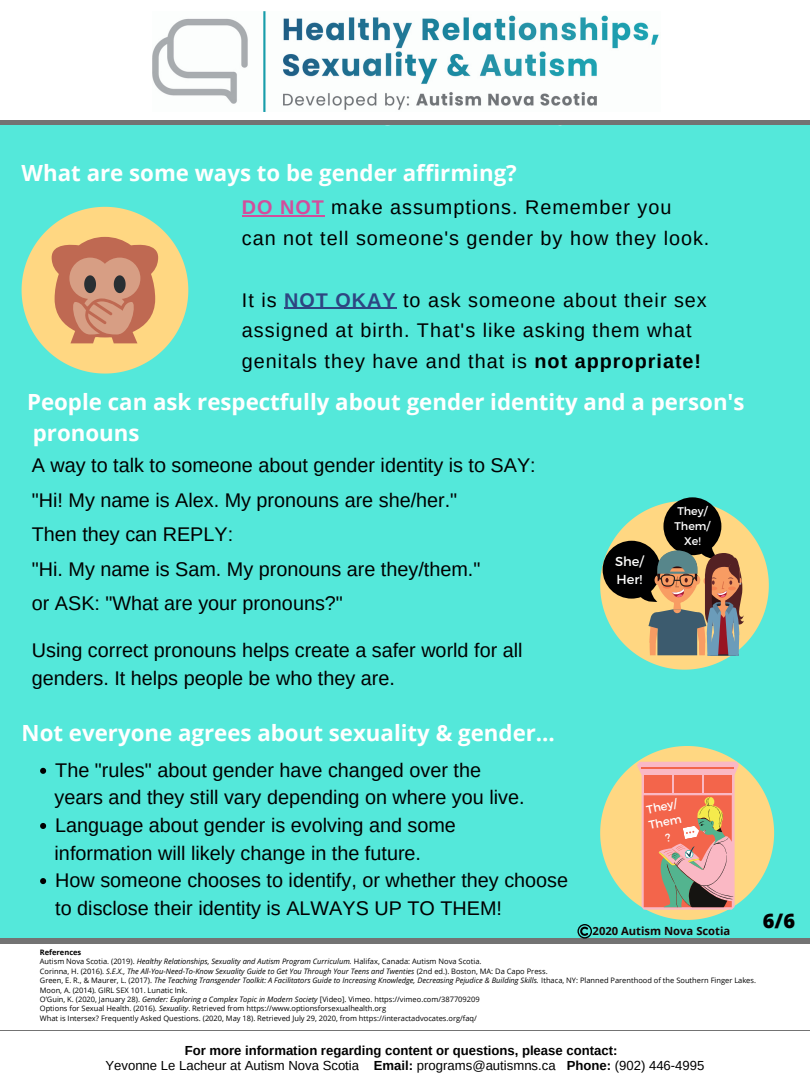
<style>
.page{position:relative;width:810px;height:1080px;background:#54e8da}
.page>*{position:absolute;margin:0;border:0;box-sizing:border-box;transform-origin:0 0}
.t1{font:700 22.31px "Open Sans";color:#fff}
.t2{font:700 22.25px/30.5px "Open Sans";color:#fff}
.t3{font:800 20px "Open Sans";color:#000}
.t4{font:19.81px/34.6px "Arimo";color:#000}
.t5{font:19.81px/30.8px "Arimo";letter-spacing:.05em;color:#000}
.t6{font:700 13.12px/15.5px "Arimo";color:#000;text-align:center}
.t7{font:13px/17.9px "Montserrat";color:#fff}
.t8{font:11.5px/15.9px "Montserrat";color:#fff;text-align:center}
.t9{font:700 11.25px "Open Sans";color:#170505}
.t10{font:11.12px/15.4px "Montserrat";color:#fff;text-align:center}
.t11{font:7.5px/9.4px "Open Sans";color:#000}
.s1{font-weight:700;color:#d34d9c}
.s2{font-weight:700;color:#2e4682}
.s3{font-weight:700}
.s4{font-style:italic}
.s5{font-weight:400}
</style>
<div class="page">
<svg style="left:40px;top:768px;width:6px;height:6px"></svg>
<svg style="left:40px;top:823px;width:6px;height:6px"></svg>
<svg style="left:40px;top:878px;width:6px;height:6px"></svg>
<svg style="left:22px;top:207px;width:166px;height:167px"></svg>
<div style="left:0;top:939px;width:810px;height:105px;background:#737373"></div>
<div style="left:0;top:944px;width:810px;height:93px;background:#fff"></div>
<hr style="left:242px;top:215px;width:83px;height:2px;background:#d34d9c">
<hr style="left:284px;top:308px;width:113px;height:1px;background:#2e4682">
<svg style="left:600px;top:497px;width:169px;height:173px"></svg>
<svg style="left:600px;top:746px;width:174px;height:174px"></svg>
<div style="left:0;top:0;width:810px;height:125px;background:#737373"></div>
<div style="left:0;top:0;width:810px;height:120px;background:#fff"></div>
<img style="left:153px;top:11px;width:506px;height:100px">
<div style="left:0;top:1032px;width:810px;height:48px;background:#fff"></div>
<svg style="left:577px;top:924px;width:15px;height:15px"></svg>
<h2 class="t2" style="left:22px;top:157px;width:497px">What are some ways to be gender affirming?</h2>
<h3 class="t5" style="left:242px;top:192px;width:469px"><span class="s1">DO NOT</span> make assumptions. Remember you can not tell someone's gender by how they look.</h3>
<h3 class="t5" style="left:242px;top:284px;width:466px">It is <span class="s2">NOT OKAY</span> to ask someone about their sex assigned at birth. That's like asking them what genitals they have and that is <span class="s3">not appropriate!</span></h3>
<h2 class="t2" style="left:27px;top:386px;width:719px">People can ask respectfully about gender identity and a person's pronouns</h2>
<h3 class="t4" style="left:32px;top:448px;width:505px">A way to talk to someone about gender identity is to SAY: "Hi! My name is Alex. My pronouns are she/her."<br>Then they can REPLY:<br>"Hi. My name is Sam. My pronouns are they/them."<br>or ASK: "What are your pronouns?"</h3>
<h3 class="t4" style="left:32px;top:636px;width:492px;line-height:27.7px">Using correct pronouns helps create a safer world for all genders. It helps people be who they are.</h3>
<h1 class="t1" style="left:22px;top:718px;width:535px">Not everyone agrees about sexuality &amp; gender...</h1>
<h3 class="t4" style="left:55px;top:753px;width:427px">The "rules" about gender have changed over the</h3>
<h3 class="t4" style="left:55px;top:808px;width:402px">Language about gender is evolving and some</h3>
<h3 class="t4" style="left:55px;top:866px;width:514px;line-height:27.6px">How someone chooses to identify, or whether they choose to disclose their identity is ALWAYS UP TO THEM!</h3>
<h3 class="t4" style="left:55px;top:780px;width:472px">years and they still vary depending on where you live.</h3>
<h3 class="t4" style="left:55px;top:835px;width:368px">information will likely change in the future.</h3>
<h3 class="t7" style="left:615px;top:552px;width:30px">She/<br>Her!</h3>
<h3 class="t10" style="left:675px;top:502px;width:37px">They/<br>Them/<br>Xe!</h3>
<h3 class="t8" style="left:644px;top:802px;width:35px;rotate:-12deg">They/<br>Them ?</h3>
<h3 class="t9" style="left:593px;top:923px;width:139px">2020 Autism Nova Scotia</h3>
<h3 class="t3" style="left:763px;top:906px;width:34px">6/6</h3>
<p class="t11" style="left:40px;top:947px;width:718px"><span class="s3">References<br></span>Autism Nova Scotia. (2019). <span class="s4">Healthy Relationships, Sexuality and Autism Program Curriculum.</span> Halifax, Canada: Autism Nova Scotia.<br>Corinna, H. (2016). <span class="s4">S.E.X., The All-You-Need-To-Know Sexuality Guide to Get You Through Your Teens and Twenties</span> (2nd ed.). Boston, MA: Da Capo Press.<br>Green, E. R., &amp; Maurer, L. (2017). <span class="s4">The Teaching Transgender Toolkit: A Facilitators Guide to Increasing Knowledge, Decreasing Pejudice &amp; Building Skills.</span> Ithaca, NY: Planned Parenthood of the Southern Finger Lakes.<br>Moon, A. (2014). GIRL SEX 101. Lunatic Ink.<br>O’Guin, K. (2020, January 28). <span class="s4">Gender: Exploring a Complex Topic in Modern Society</span> [Video]. Vimeo. https://vimeo.com/387709209<br>Options for Sexual Health. (2016). <span class="s4">Sexuality</span>. Retrieved from https://www.optionsforsexualhealth.org<br>What is Intersex? Frequently Asked Questions. (2020, May 18). Retrieved July 29, 2020, from https://interactadvocates.org/faq/</p>
<h3 class="t6" style="left:105px;top:1043px;width:601px">For more information regarding content or questions, please contact:<br><span class="s5">Yevonne Le Lacheur at Autism Nova Scotia</span> Email: <span class="s5">programs@autismns.ca</span> Phone: <span class="s5">(902) 446-4995</span></h3>
</div>
